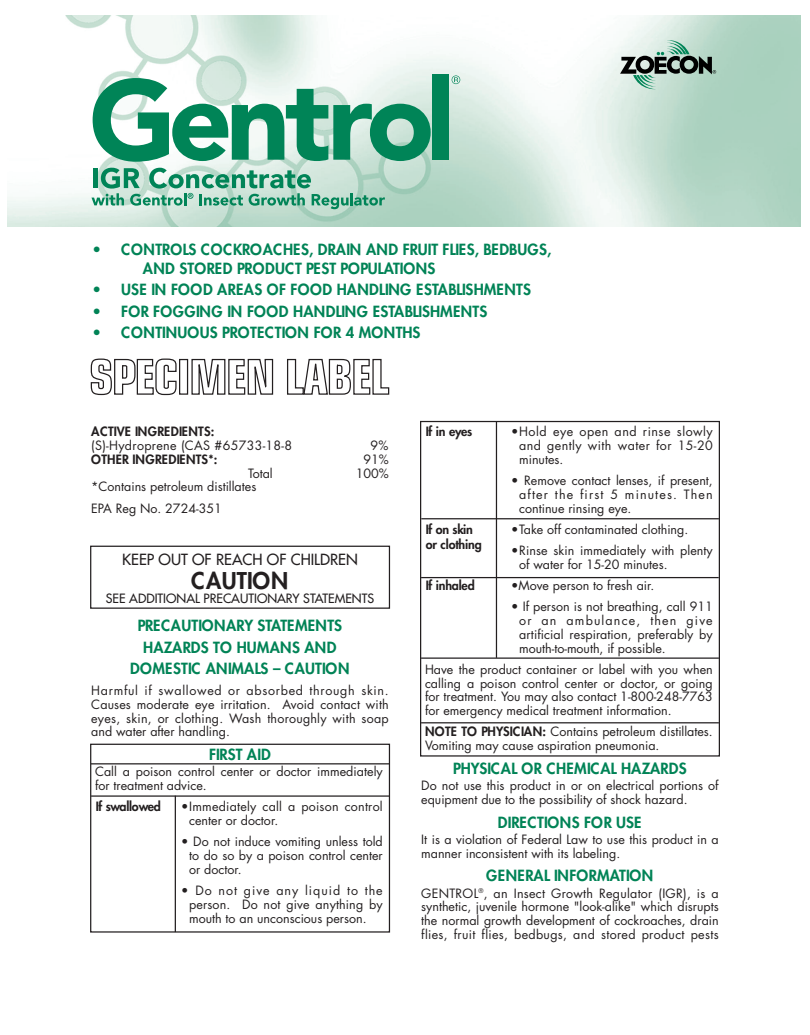
<style>
.page{position:relative;width:810px;height:1035px;background:#fff}
.page>*{position:absolute;margin:0;border:0;box-sizing:border-box;transform-origin:0 0}
.t1{font:800 22.5px "Futura";letter-spacing:.02em;color:#231f20}
.t2{font:800 15px/21.2px "Futura";letter-spacing:.015em;color:#008356;text-align:center}
.t3{font:15px "Futura";color:#231f20}
.t4{font:12.5px/13.8px "Futura";color:#231f20;text-align:justify}
.t5{font:800 12.5px "Futura";letter-spacing:-.01em;color:#231f20}
.t6{font:12.5px/13.8px "Futura";letter-spacing:.02em;color:#231f20}
.t7{font:800 12.5px "Futura";letter-spacing:.02em;color:#231f20}
.t8{font:12.5px "Futura";color:#231f20}
.t9{font:12.5px "Futura";letter-spacing:.025em;color:#231f20}
.s1{font-weight:800}
</style>
<div class="page">
<hr style="left:91px;top:795px;width:298px;height:2px;background:#231f20">
<hr style="left:91px;top:763px;width:298px;height:1px;background:#231f20">
<hr style="left:175px;top:796px;width:1px;height:136px;background:#231f20">
<div style="left:90px;top:546px;width:300px;height:63px;border:1px solid #231f20"></div>
<svg style="left:91px;top:359px;width:86px;height:36px"></svg>
<div style="left:179px;top:359px;width:9px;height:36px;border:1px solid #231f20"></div>
<svg style="left:191px;top:359px;width:83px;height:36px"></svg>
<svg style="left:287px;top:359px;width:102px;height:36px"></svg>
<img style="left:8px;top:16px;width:793px;height:210px">
<svg style="left:93px;top:37px;width:338px;height:125px"></svg>
<div style="left:432px;top:75px;width:17px;height:85px;background:#008457"></div>
<svg style="left:452px;top:75px;width:8px;height:9px"></svg>
<svg style="left:92px;top:168px;width:293px;height:41px;background:#94c9b4"></svg>
<svg style="left:620px;top:38px;width:96px;height:53px;background:#9bb2a7"></svg>
<div style="left:90px;top:744px;width:300px;height:189px;border:1px solid #231f20"></div>
<hr style="left:421px;top:518px;width:298px;height:1px;background:#231f20">
<div style="left:420px;top:421px;width:300px;height:336px;border:1px solid #231f20"></div>
<hr style="left:421px;top:658px;width:298px;height:1px;background:#231f20">
<hr style="left:421px;top:577px;width:298px;height:1px;background:#231f20">
<hr style="left:496px;top:422px;width:1px;height:236px;background:#231f20">
<hr style="left:421px;top:722px;width:298px;height:1px;background:#231f20">
<p class="t2" style="left:143px;top:242px;width:410px;line-height:18.8px;text-align:left;text-indent:-51px">• CONTROLS COCKROACHES, DRAIN AND FRUIT FLIES, BEDBUGS,<br>AND STORED PRODUCT PEST POPULATIONS</p>
<p class="t2" style="left:92px;top:280px;width:440px">• USE IN FOOD AREAS OF FOOD HANDLING ESTABLISHMENTS</p>
<p class="t2" style="left:92px;top:302px;width:396px">• FOR FOGGING IN FOOD HANDLING ESTABLISHMENTS</p>
<p class="t2" style="left:92px;top:323px;width:330px">• CONTINUOUS PROTECTION FOR 4 MONTHS</p>
<p class="t7" style="left:91px;top:426px;width:125px">ACTIVE INGREDIENTS:</p>
<p class="t9" style="left:91px;top:440px;width:202px">(S)-Hydroprene (CAS #65733-18-8</p>
<p class="t4" style="left:370px;top:440px;width:19px">9%</p>
<p class="t7" style="left:91px;top:453px;width:128px">OTHER INGREDIENTS*:</p>
<p class="t4" style="left:363px;top:453px;width:27px">91%</p>
<p class="t4" style="left:248px;top:467px;width:26px">Total</p>
<p class="t4" style="left:356px;top:467px;width:35px">100%</p>
<p class="t4" style="left:91px;top:477px;width:167px;line-height:21.2px">*Contains petroleum distillates<br>EPA Reg No. 2724-351</p>
<p class="t3" style="left:122px;top:552px;width:237px">KEEP OUT OF REACH OF CHILDREN</p>
<h1 class="t1" style="left:191px;top:570px;width:98px">CAUTION</h1>
<p class="t8" style="left:106px;top:592px;width:270px">SEE ADDITIONAL PRECAUTIONARY STATEMENTS</p>
<p class="t2" style="left:130px;top:616px;width:221px">PRECAUTIONARY STATEMENTS<br>HAZARDS TO HUMANS AND<br>DOMESTIC ANIMALS – CAUTION</p>
<p class="t4" style="left:91px;top:685px;width:299px">Harmful if swallowed or absorbed through skin.<br>Causes moderate eye irritation. Avoid contact with eyes, skin, or clothing. Wash thoroughly with soap and water after handling.</p>
<p class="t2" style="left:209px;top:745px;width:63px">FIRST AID</p>
<p class="t4" style="left:95px;top:766px;width:289px">Call a poison control center or doctor immediately for treatment advice.</p>
<p class="t5" style="left:96px;top:801px;width:67px">If swallowed</p>
<p class="t6" style="left:189px;top:801px;width:195px;text-indent:-8px">•Immediately call a poison control center or doctor.</p>
<p class="t4" style="left:189px;top:836px;width:195px;text-indent:-8px">• Do not induce vomiting unless told to do so by a poison control center or doctor.</p>
<p class="t4" style="left:189px;top:885px;width:195px;text-indent:-8px">• Do not give any liquid to the person. Do not give anything by mouth to an unconscious person.</p>
<p class="t5" style="left:426px;top:426px;width:48px">If in eyes</p>
<p class="t4" style="left:519px;top:426px;width:195px;text-indent:-8px">•Hold eye open and rinse slowly and gently with water for 15-20 minutes.</p>
<p class="t4" style="left:519px;top:475px;width:195px;text-indent:-8px">• Remove contact lenses, if present, after the first 5 minutes. Then continue rinsing eye.</p>
<p class="t5" style="left:426px;top:523px;width:49px">If on skin</p>
<p class="t4" style="left:511px;top:524px;width:179px">•Take off contaminated clothing.</p>
<p class="t5" style="left:426px;top:538px;width:58px">or clothing</p>
<p class="t4" style="left:519px;top:545px;width:195px;text-indent:-8px">•Rinse skin immediately with plenty of water for 15-20 minutes.</p>
<p class="t5" style="left:426px;top:580px;width:51px">If inhaled</p>
<p class="t4" style="left:511px;top:580px;width:145px">•Move person to fresh air.</p>
<p class="t4" style="left:519px;top:601px;width:195px;text-indent:-8px">• If person is not breathing, call 911 or an ambulance, then give artificial respiration, preferably by mouth-to-mouth, if possible.</p>
<p class="t4" style="left:425px;top:664px;width:289px">Have the product container or label with you when calling a poison control center or doctor, or going for treatment. You may also contact 1-800-248-7763 for emergency medical treatment information.</p>
<p class="t4" style="left:425px;top:726px;width:289px"><span class="s1">NOTE TO PHYSICIAN:</span> Contains petroleum distillates.<br>Vomiting may cause aspiration pneumonia.</p>
<p class="t2" style="left:453px;top:759px;width:235px">PHYSICAL OR CHEMICAL HAZARDS</p>
<p class="t4" style="left:421px;top:780px;width:299px">Do not use this product in or on electrical portions of equipment due to the possibility of shock hazard.</p>
<p class="t2" style="left:498px;top:813px;width:145px">DIRECTIONS FOR USE</p>
<p class="t4" style="left:421px;top:834px;width:299px">It is a violation of Federal Law to use this product in a manner inconsistent with its labeling.</p>
<p class="t2" style="left:486px;top:866px;width:169px">GENERAL INFORMATION</p>
<p class="t4" style="left:421px;top:887px;width:299px">GENTROL<sup>®</sup>, an Insect Growth Regulator (IGR), is a synthetic, juvenile hormone "look-alike" which disrupts the normal growth development of cockroaches, drain flies, fruit flies, bedbugs, and stored product pests</p>
</div>
